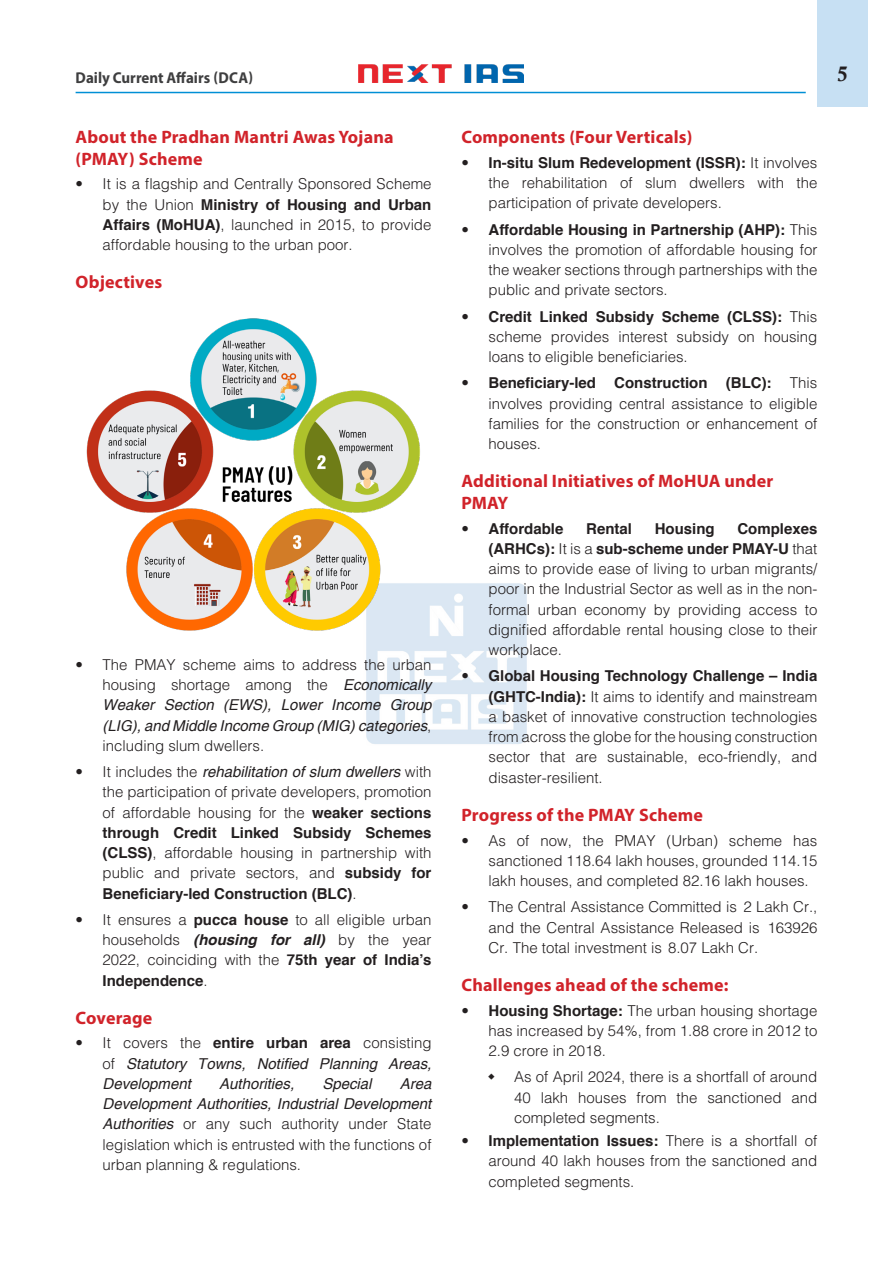
<style>
.page{position:relative;width:893px;height:1263px;background:#fff}
.page>*{position:absolute;margin:0;border:0;box-sizing:border-box;transform-origin:0 0}
.t1{font:21px "Calis MT Bol";color:#231f20}
.H-2{font:700 18px/21.6px "Myriad Pro";letter-spacing:.01em;color:#d1232a}
.t2{font:700 15.75px "Myriad Pro";color:#3e3e3f;scale:.95 1}
.t3{font:300 15px/20.2px "Helvetica";color:#231f20;text-align:justify}
.t4{font:italic 15px/20.2px "Helvetica";color:#231f20;text-align:justify}
.t5{font:700 15px "Helvetica";color:#231f20}
.s1{font-weight:700}
.s2{font-weight:300;font-style:normal}
.s3{font-weight:400;font-style:italic}
.s4{font-weight:700;font-style:italic}
.s5{font-weight:700;font-style:normal}
.s6{font-weight:300}
</style>
<div class="page">
<div style="left:817px;top:0;width:51px;height:107px;background:#c7e0f3"></div>
<img style="left:358px;top:64px;width:165px;height:19px">
<hr style="left:76px;top:92px;width:730px;height:1px;background:#008fd5">
<img style="left:366px;top:583px;width:161px;height:161px">
<img style="left:86px;top:318px;width:345px;height:327px">
<p class="t2" style="left:76px;top:67px;width:188px">Daily Current Affairs (DCA)</p>
<h1 class="t1" style="left:837px;top:62px;width:12px">5</h1>
<p class="H-2" style="left:76px;top:126px;width:319px">About the Pradhan Mantri Awas Yojana (PMAY) Scheme</p>
<p class="t3" style="left:103px;top:174px;width:330px;text-indent:-27px">• It is a flagship and Centrally Sponsored Scheme by the Union <span class="s1">Ministry of Housing and Urban Affairs (MoHUA)</span>, launched in 2015, to provide affordable housing to the urban poor.</p>
<p class="H-2" style="left:76px;top:271px;width:88px">Objectives</p>
<p class="t4" style="left:103px;top:655px;width:330px;text-indent:-27px"><span class="s2">• The PMAY scheme aims to address the urban housing shortage among the</span> Economically Weaker Section (EWS), Lower Income Group (LIG), and Middle Income Group (MIG) categories<span class="s2">, including slum dwellers.</span></p>
<p class="t3" style="left:103px;top:761px;width:330px;text-indent:-27px">• It includes the <span class="s3">rehabilitation of slum dwellers</span> with the participation of private developers, promotion of affordable housing for the <span class="s1">weaker sections through Credit Linked Subsidy Schemes (CLSS)</span>, affordable housing in partnership with public and private sectors, and <span class="s1">subsidy for Beneficiary-led Construction (BLC)</span>.</p>
<p class="t3" style="left:103px;top:909px;width:330px;text-indent:-27px">• It ensures a <span class="s1">pucca house</span> to all eligible urban households <span class="s4">(housing for all)</span> by the year 2022, coinciding with the <span class="s1">75th year of India’s Independence</span>.</p>
<p class="H-2" style="left:76px;top:1006px;width:78px">Coverage</p>
<p class="t4" style="left:103px;top:1034px;width:330px;text-indent:-27px"><span class="s2">• It covers the</span> <span class="s5">entire urban area</span> <span class="s2">consisting of</span> Statutory Towns, Notified Planning Areas, Development</p>
<p class="t4" style="left:219px;top:1074px;width:77px">Authorities,</p>
<p class="t4" style="left:322px;top:1074px;width:51px">Special</p>
<p class="t3" style="left:103px;top:1073px;width:330px;text-indent:297px"><span class="s3">Area Development Authorities, Industrial Development Authorities</span> or any such authority under State legislation which is entrusted with the functions of urban planning &amp; regulations.</p>
<p class="H-2" style="left:461px;top:126px;width:233px">Components (Four Verticals)</p>
<p class="t3" style="left:488px;top:152px;width:330px;text-indent:-27px">• <span class="s1">In-situ Slum Redevelopment (ISSR):</span> It involves the rehabilitation of slum dwellers with the participation of private developers.</p>
<p class="t3" style="left:488px;top:219px;width:330px;text-indent:-27px">• <span class="s1">Affordable Housing in Partnership (AHP):</span> This involves the promotion of affordable housing for the weaker sections through partnerships with the public and private sectors.</p>
<p class="t3" style="left:488px;top:306px;width:330px;text-indent:-27px">• <span class="s1">Credit Linked Subsidy Scheme (CLSS):</span> This scheme provides interest subsidy on housing loans to eligible beneficiaries.</p>
<p class="t3" style="left:488px;top:372px;width:330px;text-indent:-27px">• <span class="s1">Beneficiary-led Construction (BLC):</span> This involves providing central assistance to eligible families for the construction or enhancement of houses.</p>
<p class="H-2" style="left:461px;top:470px;width:313px">Additional Initiatives of MoHUA under<br>PMAY</p>
<p class="t5" style="left:461px;top:516px;width:103px"><span class="s6">•</span> Affordable</p>
<p class="t5" style="left:586px;top:516px;width:47px">Rental</p>
<p class="t5" style="left:655px;top:516px;width:61px">Housing</p>
<p class="t3" style="left:488px;top:518px;width:330px;text-indent:249px"><span class="s1">Complexes (ARHCs):</span> It is a <span class="s1">sub-scheme under PMAY-U</span> that aims to provide ease of living to urban migrants/ poor in the Industrial Sector as well as in the non&shy;formal urban economy by providing access to dignified affordable rental housing close to their workplace.</p>
<p class="t3" style="left:488px;top:665px;width:330px;text-indent:-27px">• <span class="s1">Global Housing Technology Challenge – India (GHTC-India):</span> It aims to identify and mainstream a basket of innovative construction technologies from across the globe for the housing construction sector that are sustainable, eco-friendly, and disaster-resilient.</p>
<p class="H-2" style="left:461px;top:803px;width:243px">Progress of the PMAY Scheme</p>
<p class="t3" style="left:488px;top:830px;width:330px;text-indent:-27px">• As of now, the PMAY (Urban) scheme has sanctioned 118.64 lakh houses, grounded 114.15 lakh houses, and completed 82.16 lakh houses.</p>
<p class="t3" style="left:488px;top:896px;width:330px;text-indent:-27px">• The Central Assistance Committed is ₹2 Lakh Cr., and the Central Assistance Released is ₹163926<br>Cr. The total investment is ₹8.07 Lakh Cr.</p>
<p class="H-2" style="left:461px;top:973px;width:269px">Challenges ahead of the scheme:</p>
<p class="t3" style="left:488px;top:1000px;width:330px;text-indent:-27px">• <span class="s1">Housing Shortage:</span> The urban housing shortage has increased by 54%, from 1.88 crore in 2012 to 2.9 crore in 2018.</p>
<p class="t3" style="left:514px;top:1066px;width:305px">As of April 2024, there is a shortfall of around 40 lakh houses from the sanctioned and completed segments.</p>
<p class="t3" style="left:488px;top:1130px;width:330px;text-indent:-27px">• <span class="s1">Implementation Issues:</span> There is a shortfall of around 40 lakh houses from the sanctioned and completed segments.</p>
</div>
